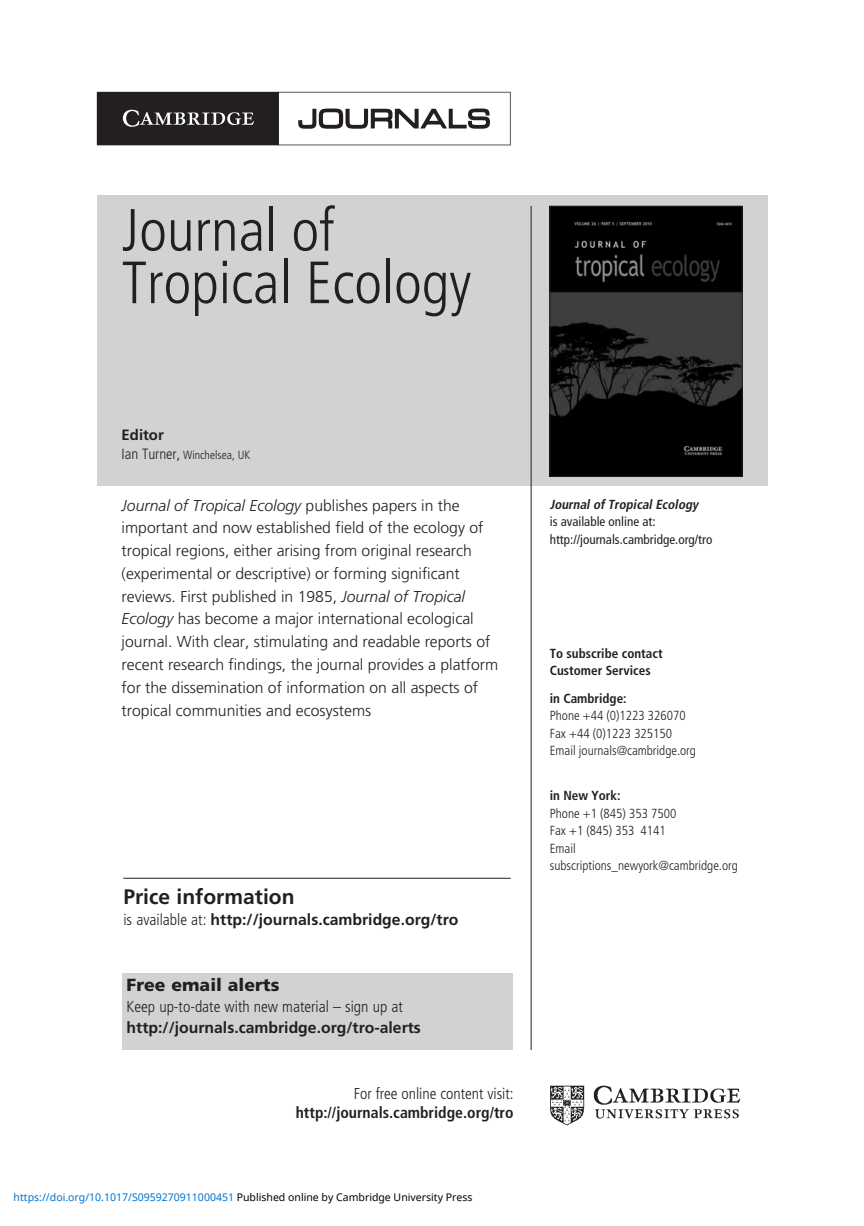
<style>
.page{position:relative;width:864px;height:1226px;background:#fff}
.page>*{position:absolute;margin:0;border:0;box-sizing:border-box;transform-origin:0 0}
.t1{font:300 condensed 59.5px/52.5px "Frutiger LT Std";color:#231f20}
.t2{font:700 21px "Frutiger LT Std";color:#231f20}
.t3{font:900 17.5px "Frutiger LT Std";color:#231f20}
.t4{font:300 15.75px/22.8px "Frutiger LT Std";color:#231f20}
.t5{font:700 15.75px "Frutiger LT Std";color:#231f20}
.t6{font:300 condensed 15.75px "Frutiger LT Std";color:#231f20}
.t7{font:700 condensed 15.75px "Frutiger LT Std";color:#231f20}
.t8{font:700 14.88px "Frutiger LT Std";color:#231f20}
.t9{font:300 condensed 13.12px/17.5px "Frutiger LT Std";color:#231f20}
.t10{font:700 condensed 13.12px/17.5px "Frutiger LT Std";color:#231f20}
.t11{font:condensed 13.12px/17.5px "Frutiger LT Std";color:#231f20}
.t12{font:italic 700 condensed 13.12px "Frutiger LT Std";color:#231f20}
.t13{font:300 condensed 11.9px "Frutiger LT Std";color:#231f20}
.t14{font:10.5px "Noto Sans";color:#0172cf}
.s1{font-size:14.88px}
.s2{font-style:italic}
.s3{font-weight:300;font-stretch:condensed}
.s4{color:#000}
</style>
<div class="page">
<div style="left:97px;top:195px;width:669px;height:290px;background:#d1d2d4"></div>
<hr style="left:530px;top:206px;width:1px;height:843px;background:#231f20">
<img style="left:550px;top:1085px;width:191px;height:41px">
<svg style="left:97px;top:92px;width:413px;height:53px"></svg>
<img style="left:551px;top:208px;width:189px;height:266px">
<div style="left:549px;top:206px;width:193px;height:270px;border:1px solid #231f20"></div>
<div style="left:122px;top:972px;width:390px;height:77px;background:#d1d2d4"></div>
<hr style="left:123px;top:877px;width:387px;height:1px;background:#231f20">
<h1 class="t1" style="left:122px;top:207px;width:351px">Journal of<br>Tropical Ecology</h1>
<p class="t8" style="left:122px;top:427px;width:44px">Editor</p>
<p class="t13" style="left:122px;top:449px;width:130px"><span class="s1">Ian Turner,</span> Winchelsea, UK</p>
<p class="t4" style="left:122px;top:494px;width:378px"><span class="s2">Journal of Tropical Ecology</span> publishes papers in the important and now established field of the ecology of tropical regions, either arising from original research (experimental or descriptive) or forming significant reviews. First published in 1985, <span class="s2">Journal of Tropical Ecology</span> has become a major international ecological journal. With clear, stimulating and readable reports of recent research findings, the journal provides a platform for the dissemination of information on all aspects of tropical communities and ecosystems</p>
<h2 class="t2" style="left:123px;top:885px;width:172px">Price information</h2>
<p class="t5" style="left:123px;top:911px;width:336px"><span class="s3">is available at:</span> http://journals.cambridge.org/tro</p>
<p class="t3" style="left:126px;top:974px;width:154px">Free email alerts</p>
<p class="t6" style="left:126px;top:998px;width:277px">Keep up-to-date with new material – sign up at</p>
<p class="t5" style="left:126px;top:1019px;width:296px">http://journals.cambridge.org/tro-alerts</p>
<p class="t6" style="left:354px;top:1085px;width:161px">For free online content visit:</p>
<p class="t7" style="left:295px;top:1104px;width:219px">http://journals.cambridge.org/tro</p>
<p class="t14" style="left:14px;top:1189px;width:460px">https://doi.org/10.1017/S0959270911000451 <span class="s4">Published online by Cambridge University Press</span></p>
<p class="t12" style="left:549px;top:497px;width:150px">Journal of Tropical Ecology</p>
<p class="t11" style="left:549px;top:513px;width:164px">is available online at: http://journals.cambridge.org/tro</p>
<p class="t10" style="left:549px;top:645px;width:114px">To subscribe contact<br>Customer Services</p>
<p class="t10" style="left:549px;top:690px;width:78px">in Cambridge:</p>
<p class="t9" style="left:549px;top:707px;width:148px">Phone +44 (0)1223 326070<br>Fax +44 (0)1223 325150<br>Email journals@cambridge.org</p>
<p class="t10" style="left:549px;top:787px;width:72px">in New York:</p>
<p class="t9" style="left:549px;top:804px;width:189px">Phone +1 (845) 353 7500<br>Fax +1 (845) 353 4141<br>Email subscriptions_newyork@cambridge.org</p>
</div>
